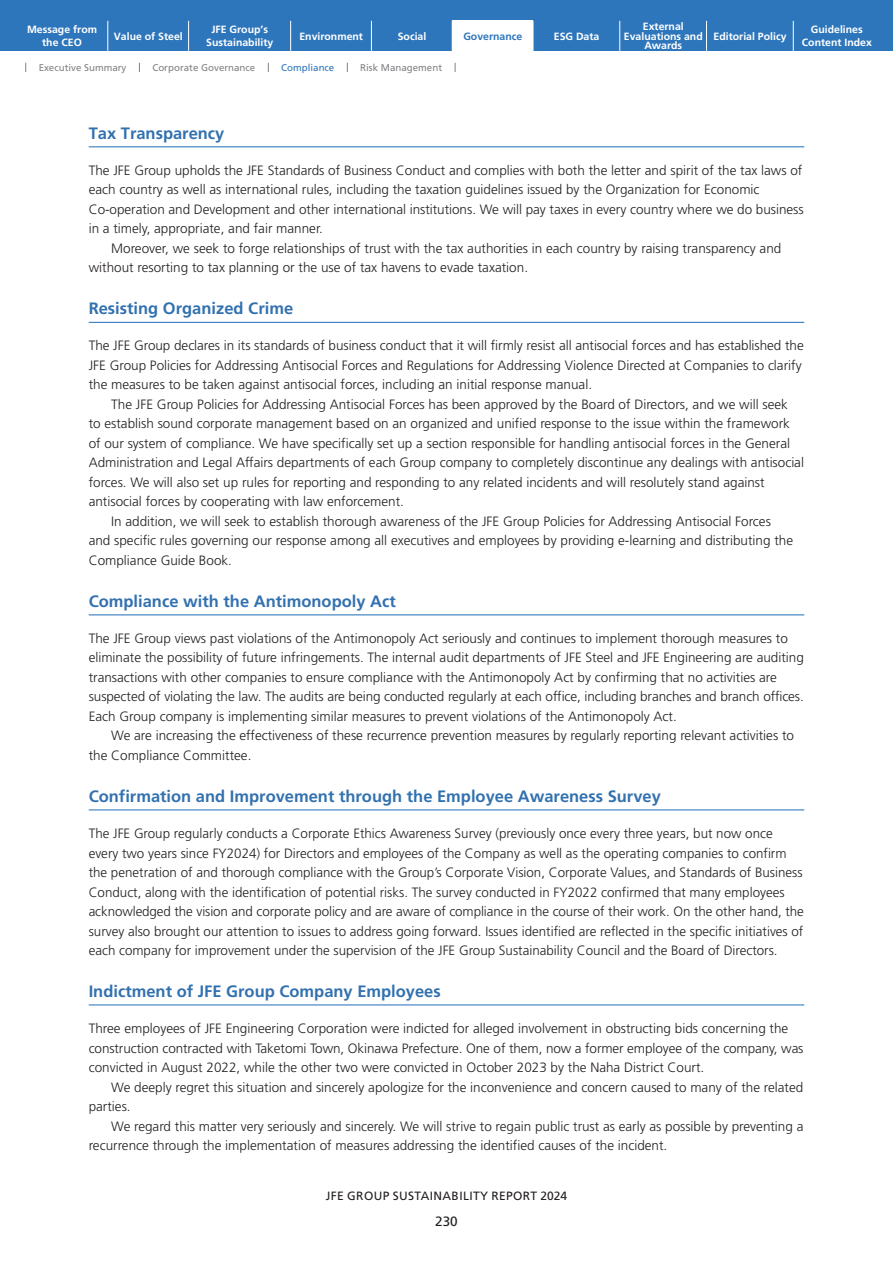
<style>
.page{position:relative;width:893px;height:1263px;background:#fff}
.page>*{position:absolute;margin:0;border:0;box-sizing:border-box;transform-origin:0 0}
.t1{font:700 16.5px "Frutiger";color:#3271af}
.t2{font:300 13.5px/19.5px "Frutiger";color:#231f20}
.t3{font:13.5px "Frutiger";color:#231f20}
.t4{font:12px "Frutiger";letter-spacing:.03em;color:#231f20}
.t5{font:700 10.5px/12.8px "Frutiger";color:#fff;text-align:center}
.t6{font:700 10.5px "Frutiger";color:#2e76bc}
.t7{font:9.75px "Frutiger";color:#808285}
.t8{font:9.75px "Frutiger";color:#2e76bc}
</style>
<div class="page">
<div style="left:0;top:0;width:893px;height:51px;background:#2e76bc"></div>
<hr style="left:108px;top:21px;width:1px;height:30px;background:#fff">
<hr style="left:188px;top:21px;width:1px;height:30px;background:#fff">
<hr style="left:290px;top:21px;width:1px;height:30px;background:#fff">
<hr style="left:371px;top:21px;width:1px;height:30px;background:#fff">
<hr style="left:533px;top:21px;width:1px;height:30px;background:#fff">
<hr style="left:619px;top:21px;width:1px;height:30px;background:#fff">
<hr style="left:706px;top:21px;width:1px;height:30px;background:#fff">
<hr style="left:793px;top:21px;width:1px;height:30px;background:#fff">
<div style="left:452px;top:21px;width:81px;height:30px;background:#fff"></div>
<hr style="left:89px;top:146px;width:715px;height:1px;background:#2e76bc">
<hr style="left:89px;top:322px;width:715px;height:1px;background:#2e76bc">
<hr style="left:89px;top:614px;width:715px;height:1px;background:#2e76bc">
<hr style="left:89px;top:809px;width:715px;height:1px;background:#2e76bc">
<hr style="left:89px;top:1004px;width:715px;height:1px;background:#2e76bc">
<p class="t5" style="left:114px;top:30px;width:70px">Value of Steel</p>
<p class="t5" style="left:206px;top:23px;width:69px">JFE Group’s<br>Sustainability</p>
<p class="t5" style="left:299px;top:30px;width:65px">Environment</p>
<p class="t5" style="left:554px;top:30px;width:47px">ESG Data</p>
<p class="t5" style="left:624px;top:22px;width:80px;line-height:9.6px">External<br>Evaluations and<br>Awards</p>
<p class="t5" style="left:714px;top:30px;width:74px">Editorial Policy</p>
<p class="t5" style="left:802px;top:23px;width:72px">Guidelines<br>Content Index</p>
<p class="t5" style="left:27px;top:23px;width:72px">Message from the CEO</p>
<p class="t5" style="left:398px;top:30px;width:30px">Social</p>
<p class="t6" style="left:463px;top:30px;width:60px">Governance</p>
<p class="t7" style="left:39px;top:62px;width:89px">Executive Summary</p>
<p class="t7" style="left:152px;top:62px;width:104px">Corporate Governance</p>
<p class="t8" style="left:281px;top:62px;width:55px">Compliance</p>
<p class="t7" style="left:360px;top:62px;width:83px">Risk Management</p>
<p class="t1" style="left:89px;top:123px;width:137px">Tax Transparency</p>
<p class="t2" style="left:89px;top:161px;width:715px">The JFE Group upholds the JFE Standards of Business Conduct and complies with both the letter and spirit of the tax laws of</p>
<p class="t2" style="left:89px;top:180px;width:672px">each country as well as international rules, including the taxation guidelines issued by the Organization for Economic</p>
<p class="t2" style="left:89px;top:200px;width:716px">Co-operation and Development and other international institutions. We will pay taxes in every country where we do business</p>
<p class="t2" style="left:89px;top:219px;width:236px">in a timely, appropriate, and fair manner.</p>
<p class="t2" style="left:111px;top:239px;width:672px">Moreover, we seek to forge relationships of trust with the tax authorities in each country by raising transparency and</p>
<p class="t2" style="left:89px;top:258px;width:441px">without resorting to tax planning or the use of tax havens to evade taxation.</p>
<p class="t1" style="left:89px;top:299px;width:206px">Resisting Organized Crime</p>
<p class="t2" style="left:89px;top:336px;width:717px">The JFE Group declares in its standards of business conduct that it will firmly resist all antisocial forces and has established the<br>JFE Group Policies for Addressing Antisocial Forces and Regulations for Addressing Violence Directed at Companies to clarify the measures to be taken against antisocial forces, including an initial response manual.</p>
<p class="t2" style="left:111px;top:395px;width:678px">The JFE Group Policies for Addressing Antisocial Forces has been approved by the Board of Directors, and we will seek</p>
<p class="t2" style="left:89px;top:414px;width:703px">to establish sound corporate management based on an organized and unified response to the issue within the framework</p>
<p class="t2" style="left:89px;top:434px;width:703px">of our system of compliance. We have specifically set up a section responsible for handling antisocial forces in the General</p>
<p class="t2" style="left:89px;top:453px;width:717px">Administration and Legal Affairs departments of each Group company to completely discontinue any dealings with antisocial</p>
<p class="t2" style="left:89px;top:473px;width:677px">forces. We will also set up rules for reporting and responding to any related incidents and will resolutely stand against</p>
<p class="t2" style="left:89px;top:492px;width:317px">antisocial forces by cooperating with law enforcement.</p>
<p class="t2" style="left:111px;top:512px;width:661px">In addition, we will seek to establish thorough awareness of the JFE Group Policies for Addressing Antisocial Forces</p>
<p class="t2" style="left:89px;top:531px;width:706px">and specific rules governing our response among all executives and employees by providing e-learning and distributing the</p>
<p class="t2" style="left:89px;top:551px;width:145px">Compliance Guide Book.</p>
<p class="t1" style="left:89px;top:591px;width:309px">Compliance with the Antimonopoly Act</p>
<p class="t2" style="left:89px;top:629px;width:717px">The JFE Group views past violations of the Antimonopoly Act seriously and continues to implement thorough measures to eliminate the possibility of future infringements. The internal audit departments of JFE Steel and JFE Engineering are auditing transactions with other companies to ensure compliance with the Antimonopoly Act by confirming that no activities are suspected of violating the law. The audits are being conducted regularly at each office, including branches and branch offices.<br>Each Group company is implementing similar measures to prevent violations of the Antimonopoly Act.</p>
<p class="t2" style="left:89px;top:726px;width:707px;text-indent:23px">We are increasing the effectiveness of these recurrence prevention measures by regularly reporting relevant activities to the Compliance Committee.</p>
<p class="t1" style="left:89px;top:786px;width:574px">Confirmation and Improvement through the Employee Awareness Survey</p>
<p class="t2" style="left:89px;top:824px;width:717px">The JFE Group regularly conducts a Corporate Ethics Awareness Survey (previously once every three years, but now once every two years since FY2024) for Directors and employees of the Company as well as the operating companies to confirm the penetration of and thorough compliance with the Group’s Corporate Vision, Corporate Values, and Standards of Business Conduct, along with the identification of potential risks. The survey conducted in FY2022 confirmed that many employees acknowledged the vision and corporate policy and are aware of compliance in the course of their work. On the other hand, the survey also brought our attention to issues to address going forward. Issues identified are reflected in the specific initiatives of each company for improvement under the supervision of the JFE Group Sustainability Council and the Board of Directors.</p>
<p class="t1" style="left:89px;top:981px;width:354px">Indictment of JFE Group Company Employees</p>
<p class="t2" style="left:89px;top:1019px;width:716px">Three employees of JFE Engineering Corporation were indicted for alleged involvement in obstructing bids concerning the construction contracted with Taketomi Town, Okinawa Prefecture. One of them, now a former employee of the company, was convicted in August 2022, while the other two were convicted in October 2023 by the Naha District Court.</p>
<p class="t2" style="left:89px;top:1077px;width:716px;text-indent:23px">We deeply regret this situation and sincerely apologize for the inconvenience and concern caused to many of the related parties.</p>
<p class="t2" style="left:89px;top:1116px;width:716px;text-indent:23px">We regard this matter very seriously and sincerely. We will strive to regain public trust as early as possible by preventing a recurrence through the implementation of measures addressing the identified causes of the incident.</p>
<p class="t4" style="left:326px;top:1188px;width:243px">JFE GROUP SUSTAINABILITY REPORT 2024</p>
<p class="t3" style="left:435px;top:1214px;width:24px">230</p>
</div>
